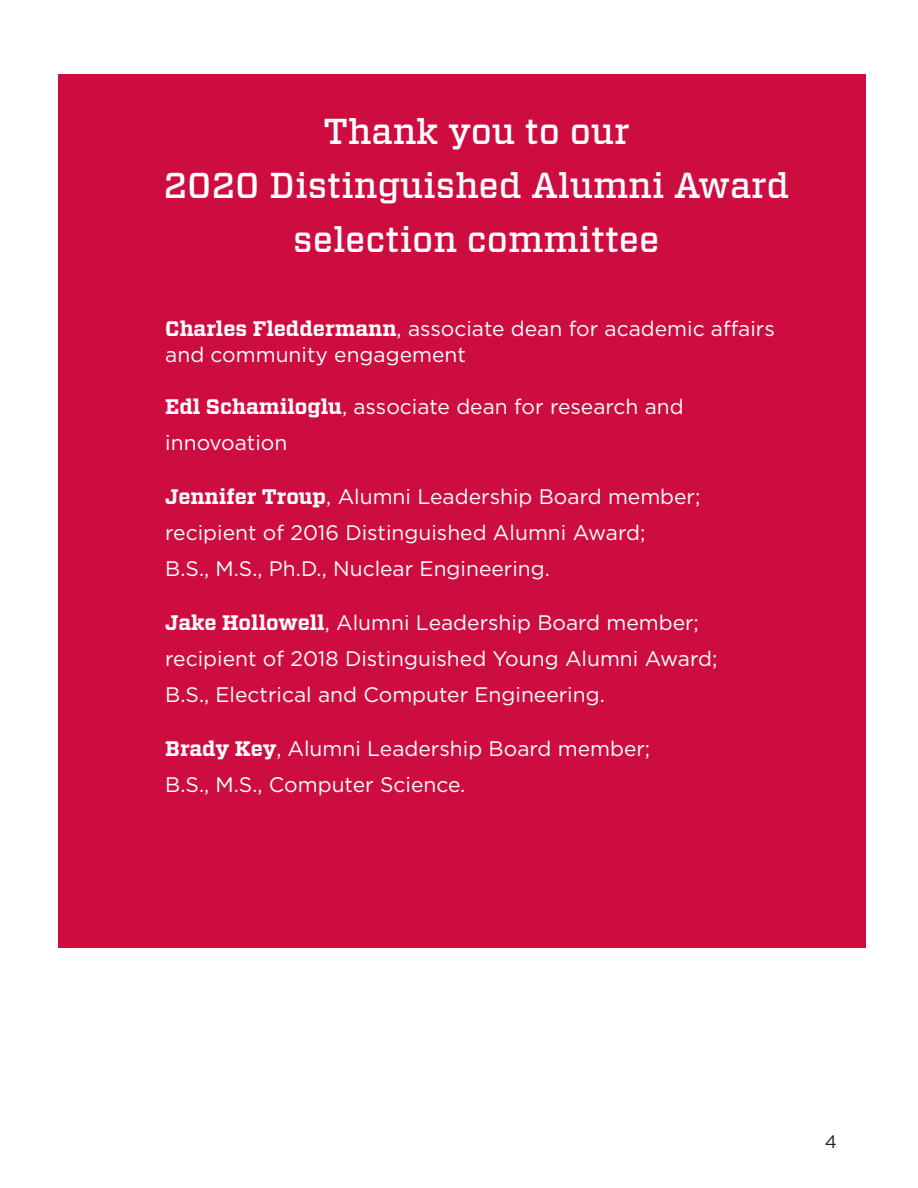
<style>
.page{position:relative;width:918px;height:1188px;background:#fff}
.page>*{position:absolute;margin:0;border:0;box-sizing:border-box;transform-origin:0 0}
.Header_copy{font:500 36px/54px "Vitesse";color:#fff;text-align:center}
.Header_copy-2{font:21px/36px "Gotham";color:#fff}
.t1{font:18px "Gotham";color:#231f20}
.s1{font-family:"Vitesse";font-weight:700}
.s2{font-family:"Vitesse"}
</style>
<div class="page">
<div style="left:58px;top:74px;width:808px;height:874px;background:#cd0d40"></div>
<p class="Header_copy" style="left:163px;top:105px;width:627px">Thank you to our<br>2020 Distinguished Alumni Award selection committee</p>
<p class="Header_copy-2" style="left:165px;top:316px;width:611px;line-height:25.2px"><span class="s1">Charles Fleddermann</span>, associate dean for academic affairs and community engagement</p>
<p class="Header_copy-2" style="left:165px;top:388px;width:520px"><span class="s1">Edl Schamiloglu</span>, associate dean for research and innovoation</p>
<p class="Header_copy-2" style="left:165px;top:478px;width:537px"><span class="s1">Jennifer Troup</span>, Alumni Leadership Board member; recipient of 2016 Distinguished Alumni Award;<br>B.S., M.S., Ph.D., Nuclear Engineering.</p>
<p class="Header_copy-2" style="left:165px;top:604px;width:554px"><span class="s1">Jake Hollowell</span>, Alumni Leadership Board member; recipient of 2018 Distinguished Young Alumni Award;<br>B.S., Electrical and Computer Engineering.</p>
<p class="Header_copy-2" style="left:165px;top:730px;width:487px"><span class="s1">Brady Key</span><span class="s2">,</span> Alumni Leadership Board member;<br>B.S., M.S., Computer Science.</p>
<p class="t1" style="left:825px;top:1130px;width:14px">4</p>
</div>
